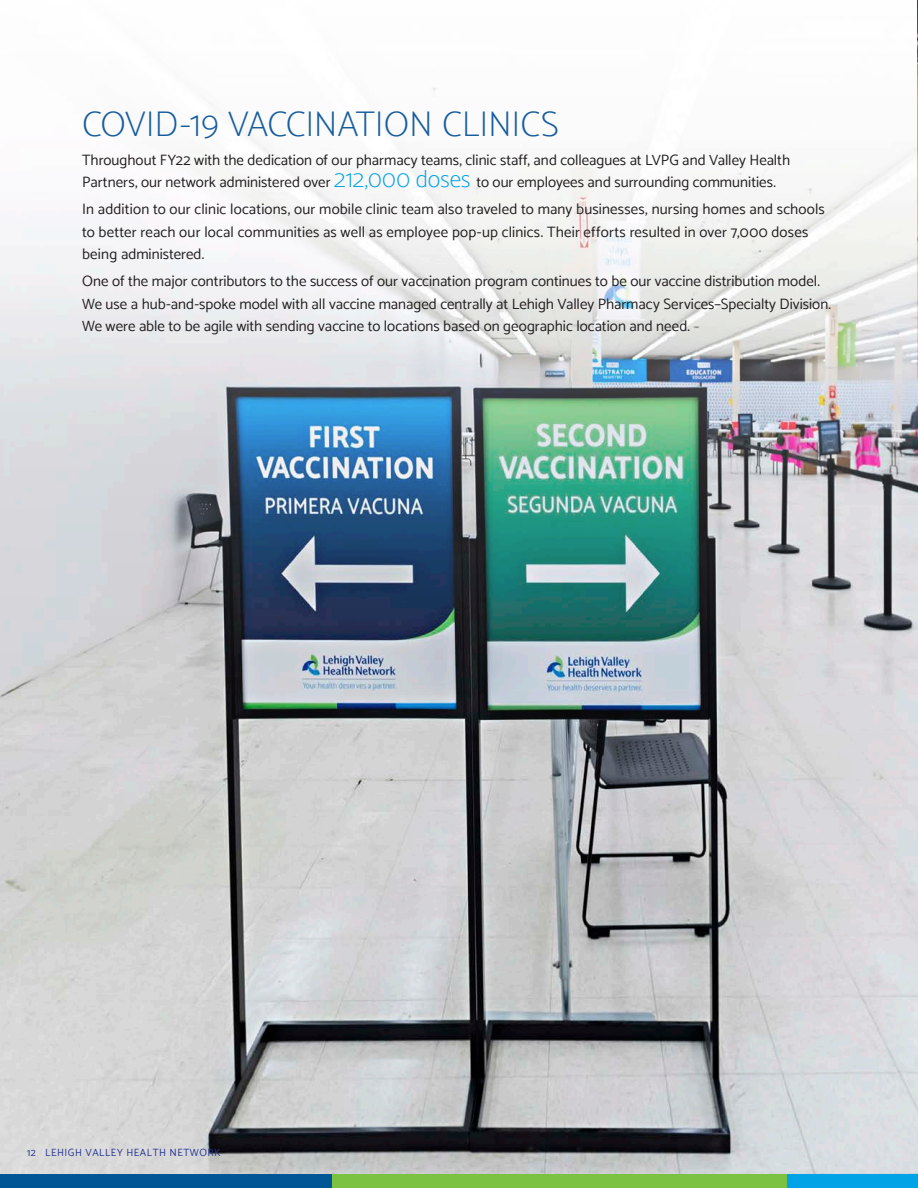
<style>
.page{position:relative;width:918px;height:1188px;background:#fff}
.page>*{position:absolute;margin:0;border:0;box-sizing:border-box;transform-origin:0 0}
.AR_Headline{font:100 36px "Catamaran";letter-spacing:-.01em;color:#175d9e}
.AR_Body_Copy{font:15px/22.5px "Catamaran";letter-spacing:.005em;color:#231f20}
.t1{font:10.5px "Catamaran";letter-spacing:.05em;color:#263692}
.s1{font-weight:100;font-size:24px;color:#00a3e5}
</style>
<div class="page">
<img style="left:0;top:0;width:918px;height:1174px">
<div style="left:332px;top:1175px;width:456px;height:13px;background:#7bc142"></div>
<div style="left:788px;top:1175px;width:130px;height:13px;background:#00a3e5"></div>
<div style="left:0;top:1175px;width:332px;height:13px;background:#015796"></div>
<p class="AR_Headline" style="left:82px;top:102px;width:478px">COVID-19 VACCINATION CLINICS</p>
<p class="AR_Body_Copy" style="left:82px;top:149px;width:710px">Throughout FY22 with the dedication of our pharmacy teams, clinic staff, and colleagues at LVPG and Valley Health<br>Partners, our network administered over <span class="s1">212,000 doses</span> to our employees and surrounding communities.</p>
<p class="AR_Body_Copy" style="left:82px;top:198px;width:744px">In addition to our clinic locations, our mobile clinic team also traveled to many businesses, nursing homes and schools to better reach our local communities as well as employee pop-up clinics. Their efforts resulted in over 7,000 doses being administered.</p>
<p class="AR_Body_Copy" style="left:82px;top:270px;width:751px">One of the major contributors to the success of our vaccination program continues to be our vaccine distribution model.<br>We use a hub-and-spoke model with all vaccine managed centrally at Lehigh Valley Pharmacy Services–Specialty Division.<br>We were able to be agile with sending vaccine to locations based on geographic location and need.</p>
<p class="t1" style="left:27px;top:1146px;width:195px">12 LEHIGH VALLEY HEALTH NETWORK</p>
</div>
